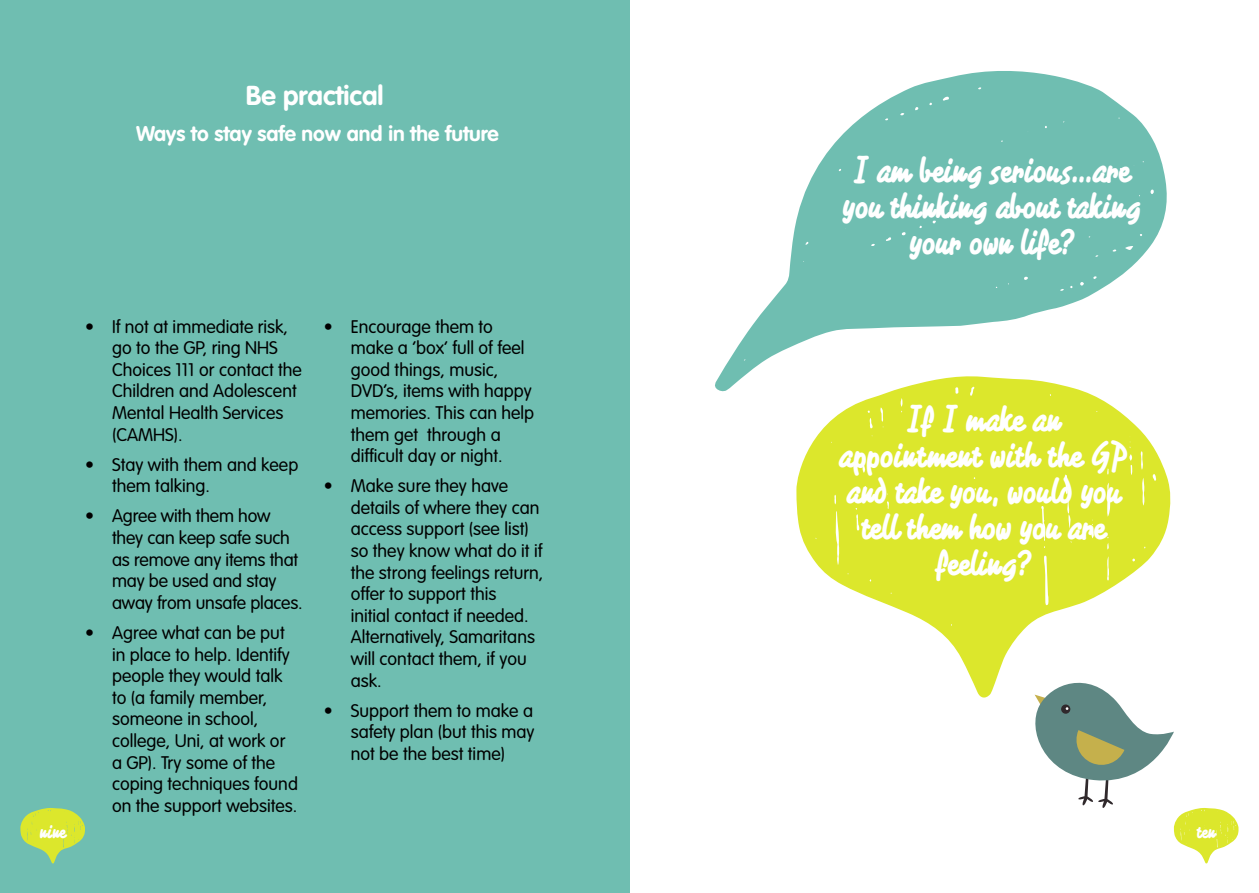
<style>
.page{position:relative;width:1259px;height:893px;background:#fff}
.page>*{position:absolute;margin:0;border:0;box-sizing:border-box;transform-origin:0 0}
.t1{font:33px/36px "Rotulona Hand";color:#fff;text-align:center}
.t2{font:700 27px "VAG Rounded";color:#fff}
.t3{font:700 21px "VAG Rounded";color:#fff}
.t4{font:300 18px/21.6px "VAG Rounded";color:#000}
.t5{font:18px "Rotulona Hand";color:#fff}
</style>
<div class="page">
<div style="left:0;top:0;width:629px;height:893px;background:#6fbeb1"></div>
<svg style="left:715px;top:71px;width:452px;height:321px;fill:#6fbeb1"></svg>
<svg style="left:796px;top:375px;width:375px;height:323px;fill:#dce72c"></svg>
<svg style="left:20px;top:808px;width:65px;height:56px"></svg>
<svg style="left:1027px;top:670px;width:211px;height:194px"></svg>
<h2 class="t2" style="left:246px;top:80px;width:139px">Be practical</h2>
<p class="t3" style="left:136px;top:121px;width:364px">Ways to stay safe now and in the future</p>
<p class="t4" style="left:112px;top:316px;width:191px;text-indent:-27px">• If not at immediate risk, go to the GP, ring NHS<br>Choices 111 or contact the<br>Children and Adolescent<br>Mental Health Services (CAMHS).</p>
<p class="t4" style="left:112px;top:454px;width:188px;text-indent:-27px">• Stay with them and keep them talking.</p>
<p class="t4" style="left:112px;top:506px;width:192px;text-indent:-27px">• Agree with them how they can keep safe such as remove any items that may be used and stay away from unsafe places.</p>
<p class="t4" style="left:112px;top:622px;width:187px;text-indent:-27px">• Agree what can be put in place to help. Identify people they would talk to (a family member, someone in school, college, Uni, at work or a GP). Try some of the coping techniques found on the support websites.</p>
<p class="t4" style="left:351px;top:316px;width:185px;text-indent:-27px">• Encourage them to make a ‘box’ full of feel good things, music,<br>DVD’s, items with happy memories. This can help them get through a difficult day or night.</p>
<p class="t4" style="left:351px;top:476px;width:194px;text-indent:-27px">• Make sure they have details of where they can access support (see list) so they know what do it if the strong feelings return, offer to support this<br>initial contact if needed.<br>Alternatively, Samaritans will contact them, if you ask.</p>
<p class="t4" style="left:351px;top:700px;width:185px;text-align:justify;text-indent:-27px">• Support them to make a safety plan (but this may not be the best time)</p>
<h1 class="t1" style="left:842px;top:151px;width:299px">I am being serious…are you thinking about taking your own life?</h1>
<h1 class="t1" style="left:839px;top:400px;width:290px">If I make an appointment with the GP and take you, would you tell them how you are feeling?</h1>
<p class="t5" style="left:40px;top:819px;width:28px">nine</p>
<p class="t5" style="left:1197px;top:819px;width:20px">ten</p>
</div>
